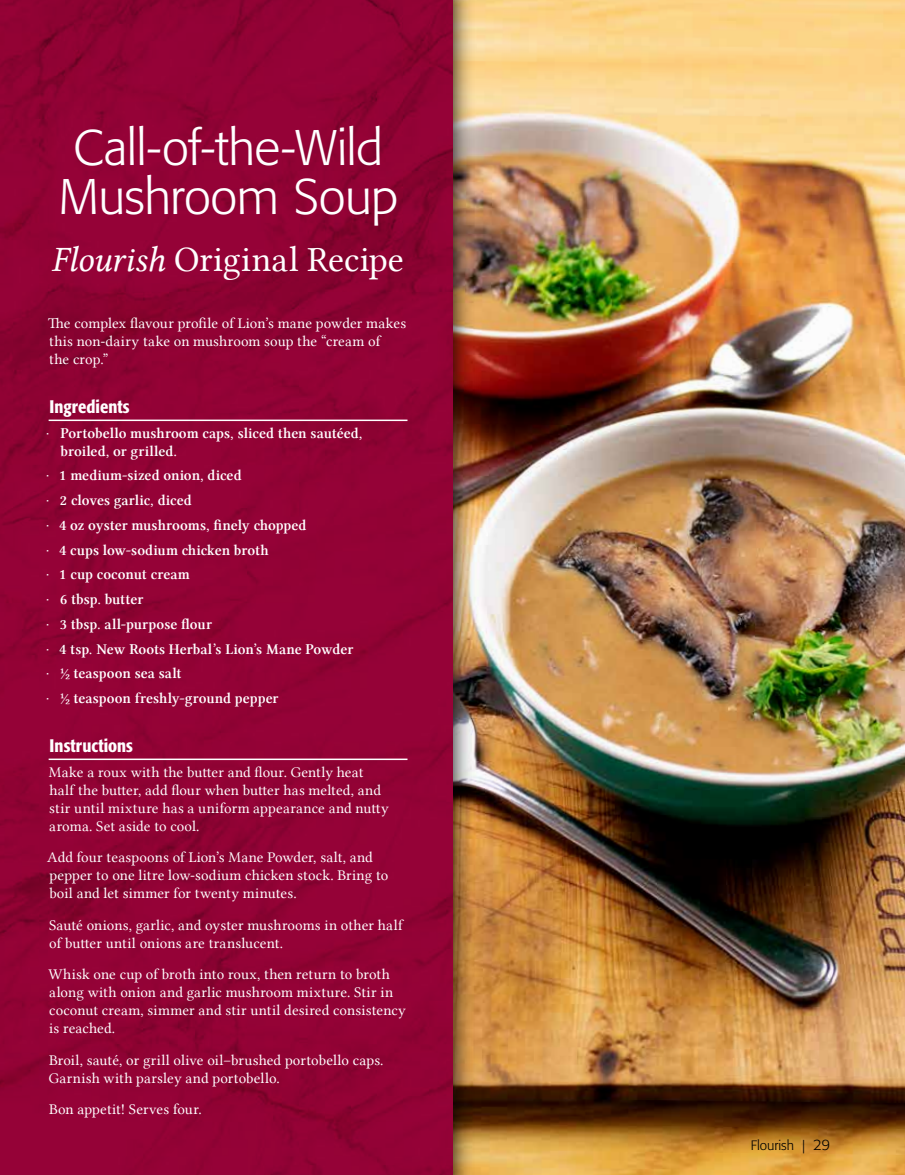
<style>
.page{position:relative;width:905px;height:1175px;background:#fff}
.page>*{position:absolute;margin:0;border:0;box-sizing:border-box;transform-origin:0 0}
.t1{font:300 49.5px/49.5px "Formata";letter-spacing:-.015em;color:#fff}
.t2{font:36px "Lin Libertine";color:#fff}
.t3{font:500 condensed 18px "Formata";letter-spacing:.005em;color:#fff}
.t4{font:15px/18px "Lin Libertine";letter-spacing:.01em;color:#fff}
.t5{font:15px/24.8px "Lin Libertine Z";letter-spacing:.005em;color:#fff}
.t6{font:300 13.5px "Formata";color:#000}
.s1{font-family:"Lin Libertine I"}
.s2{font-family:"Formata";font-weight:300}
.s3{font-size:15px}
</style>
<div class="page">
<img style="left:475px;top:0;width:429px;height:1174px">
<img style="left:452px;top:0;width:23px;height:1174px">
<img style="left:0;top:0;width:452px;height:1174px">
<hr style="left:49px;top:419px;width:358px;height:2px;background:#fff">
<hr style="left:49px;top:758px;width:358px;height:2px;background:#fff">
<h1 class="t1" style="left:59px;top:123px;width:341px">Call-of-the-Wild<br>Mushroom Soup</h1>
<h2 class="t2" style="left:52px;top:238px;width:354px"><span class="s1">Flourish</span> Original Recipe</h2>
<p class="t4" style="left:48px;top:314px;width:359px">The complex flavour profile of Lion’s mane powder makes this non-dairy take on mushroom soup the “cream of<br>the crop.”</p>
<p class="t3" style="left:50px;top:395px;width:81px">Ingredients</p>
<p class="t5" style="left:61px;top:424px;width:303px;line-height:18px;text-indent:-14px"><span class="s2">·</span> Portobello mushroom caps, sliced then sautéed, broiled, or grilled.</p>
<p class="t5" style="left:46px;top:463px;width:308px"><span class="s2">·</span> 1 medium-sized onion, diced<br><span class="s2">·</span> 2 cloves garlic, diced<br><span class="s2">·</span> 4 oz oyster mushrooms, finely chopped<br><span class="s2">·</span> 4 cups low-sodium chicken broth<br><span class="s2">·</span> 1 cup coconut cream<br><span class="s2">·</span> 6 tbsp. butter<br><span class="s2">·</span> 3 tbsp. all-purpose flour<br><span class="s2">·</span> 4 tsp. New Roots Herbal’s Lion’s Mane Powder <span class="s2">·</span> ½ teaspoon sea salt<br><span class="s2">·</span> ½ teaspoon freshly-ground pepper</p>
<p class="t3" style="left:50px;top:734px;width:85px">Instructions</p>
<p class="t4" style="left:49px;top:762px;width:341px">Make a roux with the butter and flour. Gently heat half the butter, add flour when butter has melted, and stir until mixture has a uniform appearance and nutty aroma. Set aside to cool.</p>
<p class="t4" style="left:47px;top:848px;width:342px">Add four teaspoons of Lion’s Mane Powder, salt, and pepper to one litre low-sodium chicken stock. Bring to boil and let simmer for twenty minutes.</p>
<p class="t4" style="left:49px;top:915px;width:355px">Sauté onions, garlic, and oyster mushrooms in other half of butter until onions are translucent.</p>
<p class="t4" style="left:48px;top:965px;width:359px">Whisk one cup of broth into roux, then return to broth along with onion and garlic mushroom mixture. Stir in coconut cream, simmer and stir until desired consistency is reached.</p>
<p class="t4" style="left:49px;top:1050px;width:336px">Broil, sauté, or grill olive oil–brushed portobello caps.<br>Garnish with parsley and portobello.</p>
<p class="t4" style="left:49px;top:1100px;width:154px">Bon appetit! Serves four.</p>
<p class="t6" style="left:750px;top:1137px;width:81px">Flourish | <span class="s3">29</span></p>
</div>
